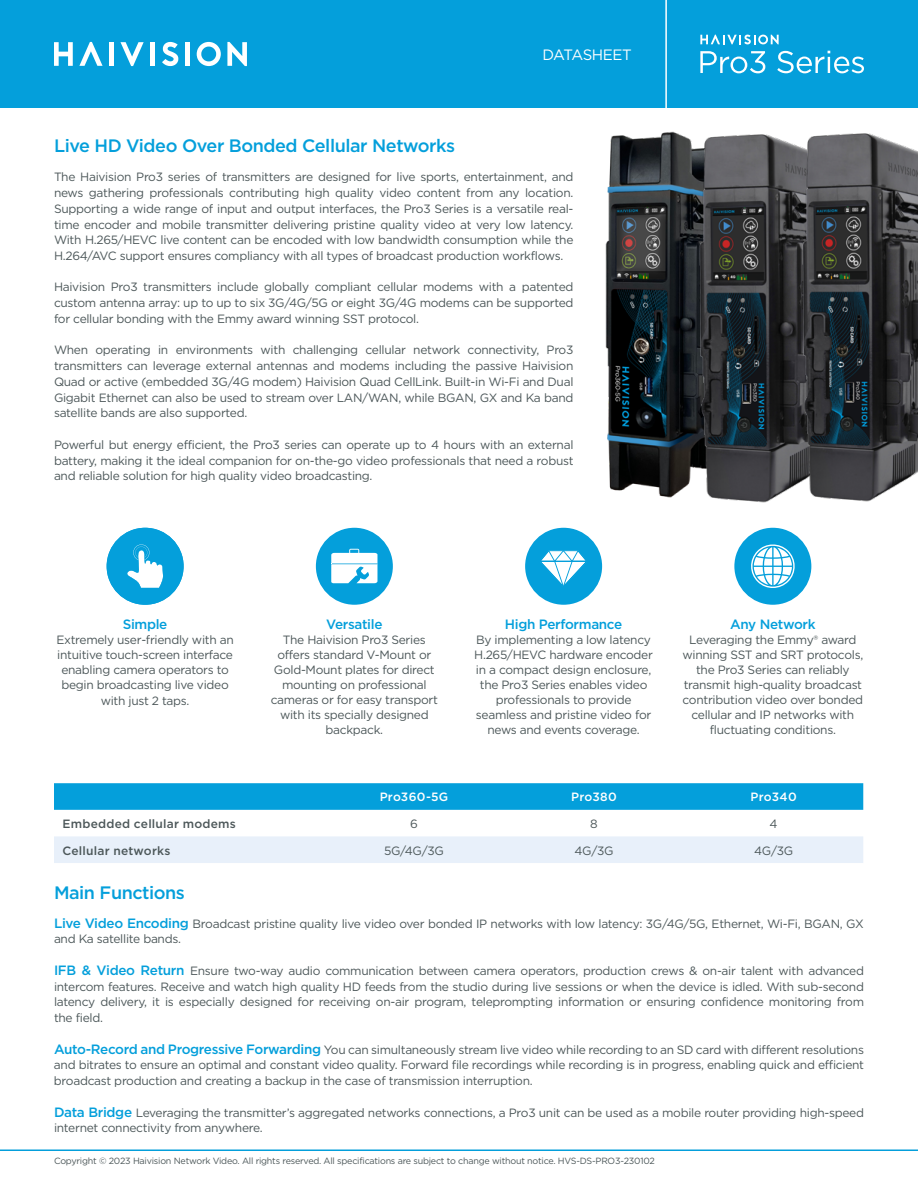
<style>
.page{position:relative;width:918px;height:1188px;background:#fff}
.page>*{position:absolute;margin:0;border:0;box-sizing:border-box;transform-origin:0 0}
.t1{font:500 18px "Gotham";letter-spacing:-.025em;color:#049fdb}
.t2{font:15px "Gotham";letter-spacing:-.035em;color:#fff}
.t3{font:500 13.5px "Gotham";letter-spacing:-.025em;color:#049fdb}
.t4{font:12px/15.8px "Gotham";letter-spacing:-.025em;color:#4c5759;text-align:justify}
.t5{font:500 12px "Gotham";letter-spacing:.02em;color:#4c5759}
.t6{font:500 12px "Gotham";letter-spacing:.015em;color:#fff}
.t7{font:9px "Gotham";letter-spacing:-.025em;color:#4c5759}
.s1{font-weight:500;font-size:13.5px;color:#049fdb}
</style>
<div class="page">
<hr style="left:0;top:1150px;width:918px;height:1px;background:#049fdb">
<div style="left:0;top:0;width:918px;height:108px;background:#049fdb"></div>
<svg style="left:120px;top:42px;width:24px;height:24px"></svg>
<div style="left:150px;top:42px;width:5px;height:24px;background:#fff"></div>
<svg style="left:162px;top:42px;width:16px;height:24px"></svg>
<div style="left:185px;top:42px;width:5px;height:24px;background:#fff"></div>
<svg style="left:227px;top:42px;width:20px;height:24px"></svg>
<svg style="left:54px;top:42px;width:19px;height:24px"></svg>
<div style="left:109px;top:42px;width:5px;height:24px;background:#fff"></div>
<svg style="left:79px;top:42px;width:24px;height:24px"></svg>
<svg style="left:197px;top:42px;width:24px;height:24px"></svg>
<hr style="left:665px;top:0;width:2px;height:112px;background:#fff">
<svg style="left:700px;top:51px;width:65px;height:22px"></svg>
<svg style="left:777px;top:51px;width:87px;height:22px"></svg>
<svg style="left:700px;top:35px;width:79px;height:9px"></svg>
<img style="left:605px;top:131px;width:80px;height:367px">
<div style="left:525px;top:528px;width:77px;height:77px;background:#049fdb;border-radius:50%"></div>
<svg style="left:540px;top:550px;width:46px;height:36px"></svg>
<div style="left:734px;top:528px;width:77px;height:77px;background:#049fdb;border-radius:50%"></div>
<svg style="left:751px;top:544px;width:44px;height:44px"></svg>
<div style="left:316px;top:528px;width:77px;height:77px;background:#049fdb;border-radius:50%"></div>
<svg style="left:331px;top:549px;width:46px;height:34px;background:#c7e9f6"></svg>
<div style="left:107px;top:528px;width:77px;height:77px;background:#049fdb;border-radius:50%"></div>
<svg style="left:127px;top:544px;width:36px;height:44px"></svg>
<img style="left:685px;top:134px;width:103px;height:369px">
<svg style="left:54px;top:783px;width:809px;height:27px;background:#07a0db"></svg>
<div style="left:54px;top:836px;width:809px;height:27px;background:#e8f0fa"></div>
<img style="left:788px;top:133px;width:130px;height:369px">
<p class="t2" style="left:543px;top:45px;width:91px">DATASHEET</p>
<h1 class="t1" style="left:54px;top:134px;width:403px">Live HD Video Over Bonded Cellular Networks</h1>
<p class="t4" style="left:54px;top:169px;width:521px">The Haivision Pro3 series of transmitters are designed for live sports, entertainment, and news gathering professionals contributing high quality video content from any location.<br>Supporting a wide range of input and output interfaces, the Pro3 Series is a versatile real&shy;time encoder and mobile transmitter delivering pristine quality video at very low latency.<br>With H.265/HEVC live content can be encoded with low bandwidth consumption while the H.264/AVC support ensures compliancy with all types of broadcast production workflows.</p>
<p class="t4" style="left:54px;top:279px;width:521px">Haivision Pro3 transmitters include globally compliant cellular modems with a patented custom antenna array: up to up to six 3G/4G/5G or eight 3G/4G modems can be supported for cellular bonding with the Emmy award winning SST protocol.</p>
<p class="t4" style="left:54px;top:342px;width:521px">When operating in environments with challenging cellular network connectivity, Pro3 transmitters can leverage external antennas and modems including the passive Haivision Quad or active (embedded 3G/4G modem) Haivision Quad CellLink. Built-in Wi-Fi and Dual Gigabit Ethernet can also be used to stream over LAN/WAN, while BGAN, GX and Ka band satellite bands are also supported.</p>
<p class="t4" style="left:54px;top:437px;width:521px">Powerful but energy efficient, the Pro3 series can operate up to 4 hours with an external battery, making it the ideal companion for on-the-go video professionals that need a robust and reliable solution for high quality video broadcasting.</p>
<p class="t3" style="left:123px;top:615px;width:46px">Simple</p>
<p class="t4" style="left:56px;top:632px;width:179px;line-height:15.1px;text-align:center">Extremely user-friendly with an intuitive touch-screen interface enabling camera operators to begin broadcasting live video with just 2 taps.</p>
<p class="t3" style="left:326px;top:615px;width:58px">Versatile</p>
<p class="t4" style="left:271px;top:632px;width:169px;line-height:15px;text-align:center">The Haivision Pro3 Series offers standard V-Mount or<br>Gold-Mount plates for direct mounting on professional cameras or for easy transport with its specially designed backpack.</p>
<p class="t3" style="left:505px;top:615px;width:119px">High Performance</p>
<p class="t4" style="left:474px;top:632px;width:180px;line-height:15px;text-align:center">By implementing a low latency<br>H.265/HEVC hardware encoder in a compact design enclosure, the Pro3 Series enables video professionals to provide seamless and pristine video for news and events coverage.</p>
<p class="t3" style="left:730px;top:615px;width:87px">Any Network</p>
<p class="t4" style="left:682px;top:632px;width:182px;line-height:15px;text-align:center">Leveraging the Emmy® award winning SST and SRT protocols, the Pro3 Series can reliably transmit high-quality broadcast contribution video over bonded cellular and IP networks with fluctuating conditions.</p>
<p class="t6" style="left:380px;top:789px;width:70px">Pro360-5G</p>
<p class="t6" style="left:571px;top:789px;width:47px">Pro380</p>
<p class="t6" style="left:751px;top:789px;width:48px">Pro340</p>
<p class="t5" style="left:62px;top:816px;width:175px">Embedded cellular modems</p>
<p class="t4" style="left:410px;top:816px;width:9px">6</p>
<p class="t4" style="left:590px;top:816px;width:9px">8</p>
<p class="t4" style="left:770px;top:816px;width:10px">4</p>
<p class="t5" style="left:63px;top:842px;width:109px">Cellular networks</p>
<p class="t4" style="left:384px;top:842px;width:61px">5G/4G/3G</p>
<p class="t4" style="left:575px;top:842px;width:40px">4G/3G</p>
<p class="t4" style="left:754px;top:842px;width:40px">4G/3G</p>
<h1 class="t1" style="left:54px;top:880px;width:133px">Main Functions</h1>
<p class="t4" style="left:54px;top:915px;width:811px"><span class="s1">Live Video Encoding</span> Broadcast pristine quality live video over bonded IP networks with low latency: 3G/4G/5G, Ethernet, Wi-Fi, BGAN, GX and Ka satellite bands.</p>
<p class="t4" style="left:54px;top:963px;width:812px"><span class="s1">IFB &amp; Video Return</span> Ensure two-way audio communication between camera operators, production crews &amp; on-air talent with advanced intercom features. Receive and watch high quality HD feeds from the studio during live sessions or when the device is idled. With sub-second latency delivery, it is especially designed for receiving on-air program, teleprompting information or ensuring confidence monitoring from the field.</p>
<p class="t4" style="left:54px;top:1041px;width:812px"><span class="s1">Auto-Record and Progressive Forwarding</span> You can simultaneously stream live video while recording to an SD card with different resolutions and bitrates to ensure an optimal and constant video quality. Forward file recordings while recording is in progress, enabling quick and efficient broadcast production and creating a backup in the case of transmission interruption.</p>
<p class="t4" style="left:54px;top:1104px;width:811px"><span class="s1">Data Bridge</span> Leveraging the transmitter’s aggregated networks connections, a Pro3 unit can be used as a mobile router providing high-speed internet connectivity from anywhere.</p>
<p class="t7" style="left:54px;top:1155px;width:602px">Copyright © 2023 Haivision Network Video. All rights reserved. All specifications are subject to change without notice. HVS-DS-PRO3-230102</p>
</div>
